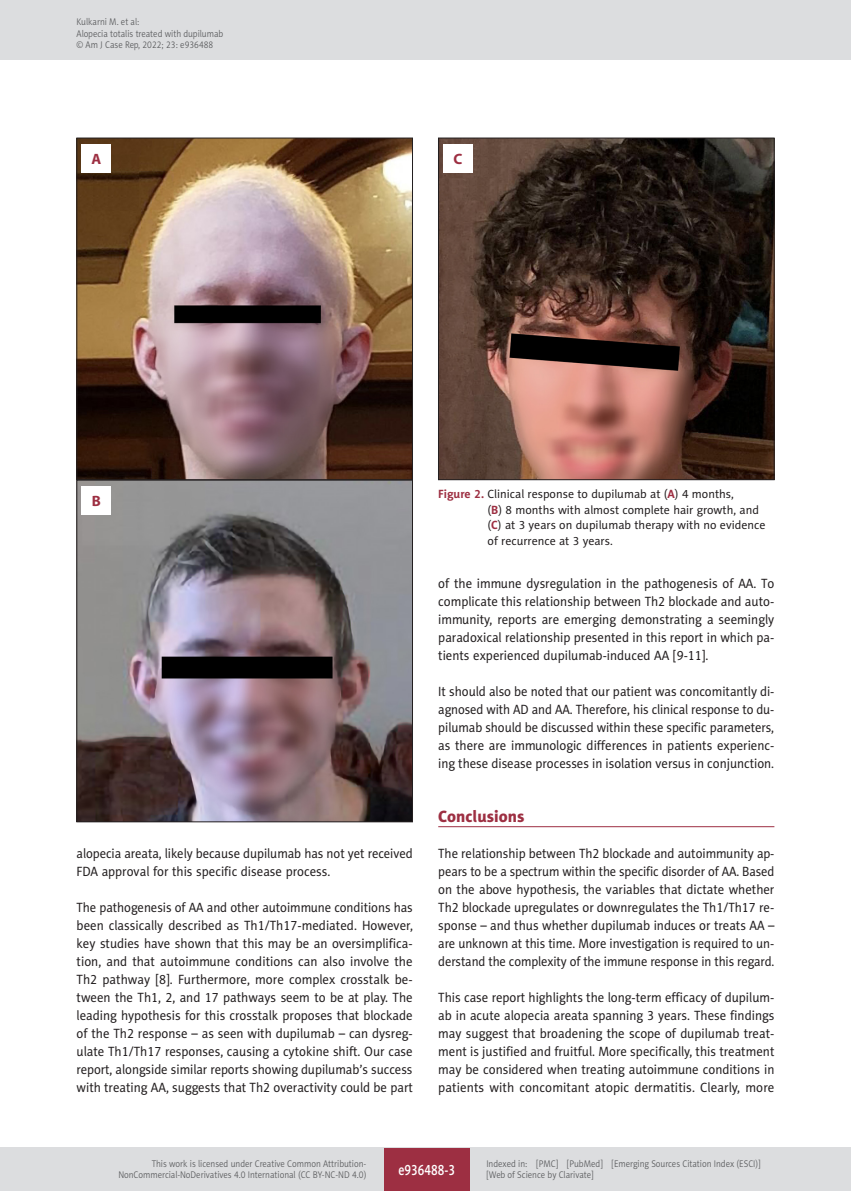
<style>
.page{position:relative;width:851px;height:1191px;background:#fff}
.page>*{position:absolute;margin:0;border:0;box-sizing:border-box;transform-origin:0 0}
.AJCR_Headline_1{font:16.5px "Naomi Sans EFN Heavy";color:#9d2f42}
.AJCR_e-PAGINA{font:15px "Naomi Sans EFN Medium";color:#fff;scale:.8 1}
.t1{font:700 15px "Myriad Pro";color:#9d2f42}
.AJCR_Body{font:13.5px/18px "Naomi Sans EFN";color:#231f20;text-align:justify;scale:.94 1}
.AJCR_Body-2{font:13.5px/18px "Naomi Sans EFN";color:#231f20;text-align:justify;scale:.95 1}
.AJCR_Rycina_tytul{font:12px/15.8px "Naomi Sans EFN";color:#231f20}
.AJCR_pagina_zywa{font:9.75px/11.2px "Naomi Sans EFN Light";color:#57585a;scale:.9 1}
.AJCR_pagina_sygnatur{font:9.75px "Naomi Sans EFN Light";color:#57585a;scale:.9 1}
.s1{font-weight:700;color:#9d2f42}
</style>
<div class="page">
<hr style="left:438px;top:826px;width:336px;height:1px;background:#9d2f42">
<img style="left:79px;top:140px;width:331px;height:680px">
<div style="left:77px;top:138px;width:335px;height:342px;border:1px solid #231f20"></div>
<div style="left:82px;top:144px;width:29px;height:28px;background:#fff"></div>
<img style="left:440px;top:140px;width:332px;height:338px">
<div style="left:438px;top:138px;width:336px;height:342px;border:1px solid #231f20"></div>
<div style="left:443px;top:144px;width:29px;height:28px;background:#fff"></div>
<div style="left:77px;top:480px;width:335px;height:342px;border:1px solid #231f20"></div>
<div style="left:82px;top:486px;width:29px;height:28px;background:#fff"></div>
<div style="left:0;top:0;width:850px;height:60px;background:#dcdddf"></div>
<div style="left:0;top:1148px;width:850px;height:43px;background:#dcdddf"></div>
<div style="left:384px;top:1147px;width:85px;height:43px;background:#9d2f42"></div>
<p class="AJCR_pagina_zywa" style="left:77px;top:16px;width:164px">Kulkarni M. et al:<br>Alopecia totalis treated with dupilumab</p>
<p class="AJCR_pagina_sygnatur" style="left:77px;top:39px;width:153px">© Am J Case Rep, 2022; 23: e936488</p>
<p class="t1" style="left:91px;top:149px;width:11px">A</p>
<p class="t1" style="left:453px;top:149px;width:10px">C</p>
<p class="t1" style="left:92px;top:491px;width:11px">B</p>
<p class="AJCR_Body" style="left:77px;top:844px;width:359px">alopecia areata, likely because dupilumab has not yet received<br>FDA approval for this specific disease process.</p>
<p class="AJCR_Body" style="left:77px;top:898px;width:359px">The pathogenesis of AA and other autoimmune conditions has been classically described as Th1/Th17-mediated. However, key studies have shown that this may be an oversimplifica&shy;tion, and that autoimmune conditions can also involve the Th2 pathway [8]. Furthermore, more complex crosstalk be&shy;tween the Th1, 2, and 17 pathways seem to be at play. The leading hypothesis for this crosstalk proposes that blockade of the Th2 response – as seen with dupilumab – can dysreg&shy;ulate Th1/Th17 responses, causing a cytokine shift. Our case report, alongside similar reports showing dupilumab’s success with treating AA, suggests that Th2 overactivity could be part</p>
<p class="AJCR_Rycina_tytul" style="left:487px;top:486px;width:279px;text-indent:-49px"><span class="s1">Figure 2.</span> Clinical response to dupilumab at (<span class="s1">A</span>) 4 months,<br>(<span class="s1">B</span>) 8 months with almost complete hair growth, and (<span class="s1">C</span>) at 3 years on dupilumab therapy with no evidence of recurrence at 3 years.</p>
<p class="AJCR_Body-2" style="left:438px;top:574px;width:355px">of the immune dysregulation in the pathogenesis of AA. To complicate this relationship between Th2 blockade and auto&shy;immunity, reports are emerging demonstrating a seemingly paradoxical relationship presented in this report in which pa&shy;tients experienced dupilumab-induced AA [9-11].</p>
<p class="AJCR_Body" style="left:438px;top:682px;width:359px">It should also be noted that our patient was concomitantly di&shy;agnosed with AD and AA. Therefore, his clinical response to du&shy;pilumab should be discussed within these specific parameters, as there are immunologic differences in patients experienc&shy;ing these disease processes in isolation versus in conjunction.</p>
<p class="AJCR_Headline_1" style="left:438px;top:806px;width:88px">Conclusions</p>
<p class="AJCR_Body" style="left:438px;top:844px;width:359px">The relationship between Th2 blockade and autoimmunity ap&shy;pears to be a spectrum within the specific disorder of AA. Based on the above hypothesis, the variables that dictate whether Th2 blockade upregulates or downregulates the Th1/Th17 re&shy;sponse – and thus whether dupilumab induces or treats AA – are unknown at this time. More investigation is required to un&shy;derstand the complexity of the immune response in this regard.</p>
<p class="AJCR_Body-2" style="left:438px;top:988px;width:355px">This case report highlights the long-term efficacy of dupilum&shy;ab in acute alopecia areata spanning 3 years. These findings may suggest that broadening the scope of dupilumab treat&shy;ment is justified and fruitful. More specifically, this treatment may be considered when treating autoimmune conditions in patients with concomitant atopic dermatitis. Clearly, more</p>
<p class="AJCR_pagina_zywa" style="left:118px;top:1158px;width:277px;text-align:right">This work is licensed under Creative Common Attribution-<br>NonCommercial-NoDerivatives 4.0 International (CC BY-NC-ND 4.0)</p>
<p class="AJCR_e-PAGINA" style="left:398px;top:1160px;width:72px">e936488-3</p>
<p class="AJCR_pagina_zywa" style="left:486px;top:1158px;width:306px">Indexed in: [PMC] [PubMed] [Emerging Sources Citation Index (ESCI)] [Web of Science by Clarivate]</p>
</div>
